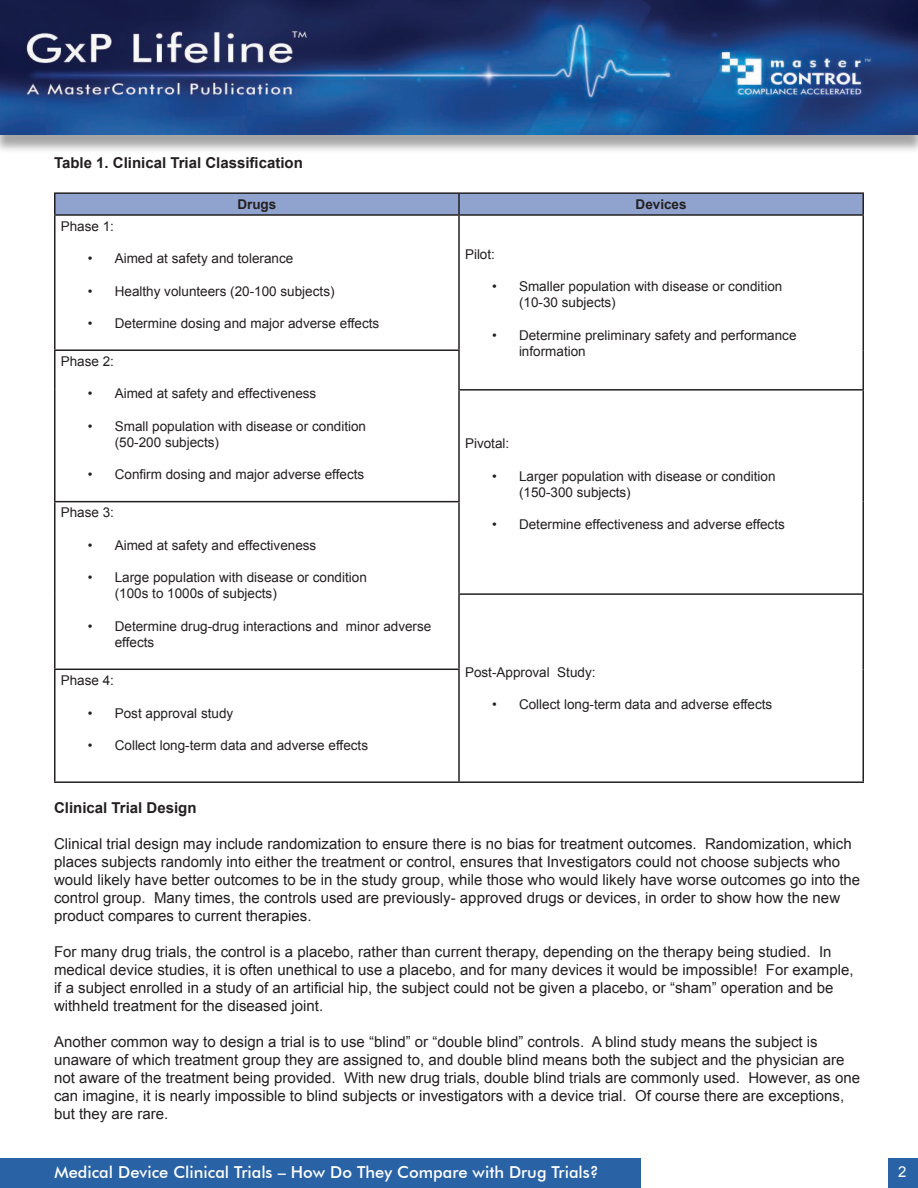
<style>
.page{position:relative;width:918px;height:1188px;background:#fff}
.page>*{position:absolute;margin:0;border:0;box-sizing:border-box;transform-origin:0 0}
.t1{font:500 16.5px "Futura BT";color:#fff}
.t2{font:15px/18px "Arial";color:#231f20}
.t3{font:700 15px "Arial";color:#231f20}
.t4{font:15px "Arial";color:#fff}
.t5{font:13.5px/16.2px "Arial";color:#231f20}
.t6{font:700 13.5px "Arial";color:#231f20}
</style>
<div class="page">
<div style="left:0;top:3px;width:918px;height:151px;background:#231f20;opacity:.4"></div>
<img style="left:0;top:0;width:918px;height:135px">
<div style="left:0;top:1158px;width:640px;height:30px;background:#2963a6"></div>
<div style="left:888px;top:1158px;width:30px;height:30px;background:#2963a6"></div>
<div style="left:56px;top:194px;width:806px;height:20px;background:#90a3ce"></div>
<hr style="left:54px;top:192px;width:405px;height:2px;background:#231f20">
<hr style="left:54px;top:194px;width:2px;height:20px;background:#231f20">
<hr style="left:459px;top:192px;width:405px;height:2px;background:#231f20">
<hr style="left:458px;top:194px;width:2px;height:20px;background:#231f20">
<hr style="left:862px;top:194px;width:2px;height:20px;background:#231f20">
<hr style="left:54px;top:214px;width:405px;height:2px;background:#231f20">
<hr style="left:54px;top:216px;width:2px;height:133px;background:#231f20">
<hr style="left:459px;top:214px;width:405px;height:2px;background:#231f20">
<hr style="left:458px;top:216px;width:2px;height:133px;background:#231f20">
<hr style="left:862px;top:216px;width:2px;height:134px;background:#231f20">
<hr style="left:54px;top:349px;width:406px;height:2px;background:#231f20">
<hr style="left:54px;top:351px;width:2px;height:39px;background:#231f20">
<hr style="left:458px;top:351px;width:2px;height:38px;background:#231f20">
<hr style="left:862px;top:350px;width:2px;height:39px;background:#231f20">
<hr style="left:54px;top:390px;width:2px;height:111px;background:#231f20">
<hr style="left:458px;top:389px;width:406px;height:2px;background:#231f20">
<hr style="left:458px;top:391px;width:2px;height:110px;background:#231f20">
<hr style="left:862px;top:391px;width:2px;height:111px;background:#231f20">
<hr style="left:54px;top:501px;width:406px;height:1px;background:#231f20">
<hr style="left:54px;top:502px;width:2px;height:92px;background:#231f20">
<hr style="left:458px;top:502px;width:2px;height:91px;background:#231f20">
<hr style="left:862px;top:502px;width:2px;height:91px;background:#231f20">
<hr style="left:54px;top:594px;width:2px;height:75px;background:#231f20">
<hr style="left:458px;top:593px;width:406px;height:2px;background:#231f20">
<hr style="left:458px;top:595px;width:2px;height:74px;background:#231f20">
<hr style="left:862px;top:595px;width:2px;height:74px;background:#231f20">
<hr style="left:54px;top:669px;width:406px;height:1px;background:#231f20">
<hr style="left:54px;top:670px;width:2px;height:111px;background:#231f20">
<hr style="left:458px;top:670px;width:2px;height:111px;background:#231f20">
<hr style="left:862px;top:669px;width:2px;height:112px;background:#231f20">
<hr style="left:54px;top:781px;width:405px;height:2px;background:#231f20">
<hr style="left:459px;top:781px;width:405px;height:2px;background:#231f20">
<p class="t3" style="left:54px;top:153px;width:250px">Table 1. Clinical Trial Classification</p>
<p class="t6" style="left:237px;top:195px;width:41px">Drugs</p>
<p class="t6" style="left:636px;top:195px;width:53px">Devices</p>
<p class="t5" style="left:61px;top:218px;width:55px">Phase 1:</p>
<p class="t5" style="left:88px;top:251px;width:207px">• Aimed at safety and tolerance</p>
<p class="t5" style="left:88px;top:283px;width:248px">• Healthy volunteers (20-100 subjects)</p>
<p class="t5" style="left:88px;top:315px;width:293px">• Determine dosing and major adverse effects</p>
<p class="t5" style="left:465px;top:246px;width:32px">Pilot:</p>
<p class="t5" style="left:519px;top:278px;width:265px;text-indent:-27px">• Smaller population with disease or condition (10-30 subjects)</p>
<p class="t5" style="left:519px;top:327px;width:279px;text-indent:-27px">• Determine preliminary safety and performance information</p>
<p class="t5" style="left:61px;top:353px;width:55px">Phase 2:</p>
<p class="t5" style="left:88px;top:386px;width:230px">• Aimed at safety and effectiveness</p>
<p class="t5" style="left:115px;top:418px;width:253px;text-indent:-27px">• Small population with disease or condition (50-200 subjects)</p>
<p class="t5" style="left:88px;top:467px;width:278px">• Confirm dosing and major adverse effects</p>
<p class="t5" style="left:465px;top:436px;width:46px">Pivotal:</p>
<p class="t5" style="left:519px;top:468px;width:258px;text-indent:-27px">• Larger population with disease or condition (150-300 subjects)</p>
<p class="t5" style="left:492px;top:517px;width:294px">• Determine effectiveness and adverse effects</p>
<p class="t5" style="left:61px;top:505px;width:55px">Phase 3:</p>
<p class="t5" style="left:88px;top:537px;width:230px">• Aimed at safety and effectiveness</p>
<p class="t5" style="left:115px;top:570px;width:254px;text-indent:-27px">• Large population with disease or condition (100s to 1000s of subjects)</p>
<p class="t5" style="left:115px;top:618px;width:318px;text-indent:-27px">• Determine drug-drug interactions and minor adverse effects</p>
<p class="t5" style="left:61px;top:672px;width:55px">Phase 4:</p>
<p class="t5" style="left:88px;top:705px;width:147px">• Post approval study</p>
<p class="t5" style="left:88px;top:737px;width:282px">• Collect long-term data and adverse effects</p>
<p class="t5" style="left:465px;top:664px;width:132px">Post-Approval Study:</p>
<p class="t5" style="left:492px;top:697px;width:282px">• Collect long-term data and adverse effects</p>
<p class="t3" style="left:54px;top:798px;width:144px">Clinical Trial Design</p>
<p class="t2" style="left:54px;top:835px;width:808px">Clinical trial design may include randomization to ensure there is no bias for treatment outcomes. Randomization, which places subjects randomly into either the treatment or control, ensures that Investigators could not choose subjects who would likely have better outcomes to be in the study group, while those who would likely have worse outcomes go into the control group. Many times, the controls used are previously- approved drugs or devices, in order to show how the new product compares to current therapies.</p>
<p class="t2" style="left:54px;top:943px;width:801px">For many drug trials, the control is a placebo, rather than current therapy, depending on the therapy being studied. In medical device studies, it is often unethical to use a placebo, and for many devices it would be impossible! For example, if a subject enrolled in a study of an artificial hip, the subject could not be given a placebo, or “sham” operation and be withheld treatment for the diseased joint.</p>
<p class="t2" style="left:54px;top:1033px;width:808px">Another common way to design a trial is to use “blind” or “double blind” controls. A blind study means the subject is unaware of which treatment group they are assigned to, and double blind means both the subject and the physician are not aware of the treatment being provided. With new drug trials, double blind trials are commonly used. However, as one can imagine, it is nearly impossible to blind subjects or investigators with a device trial. Of course there are exceptions, but they are rare.</p>
<p class="t1" style="left:54px;top:1162px;width:546px">Medical Device Clinical Trials – How Do They Compare with Drug Trials?</p>
<p class="t4" style="left:898px;top:1162px;width:10px">2</p>
</div>
